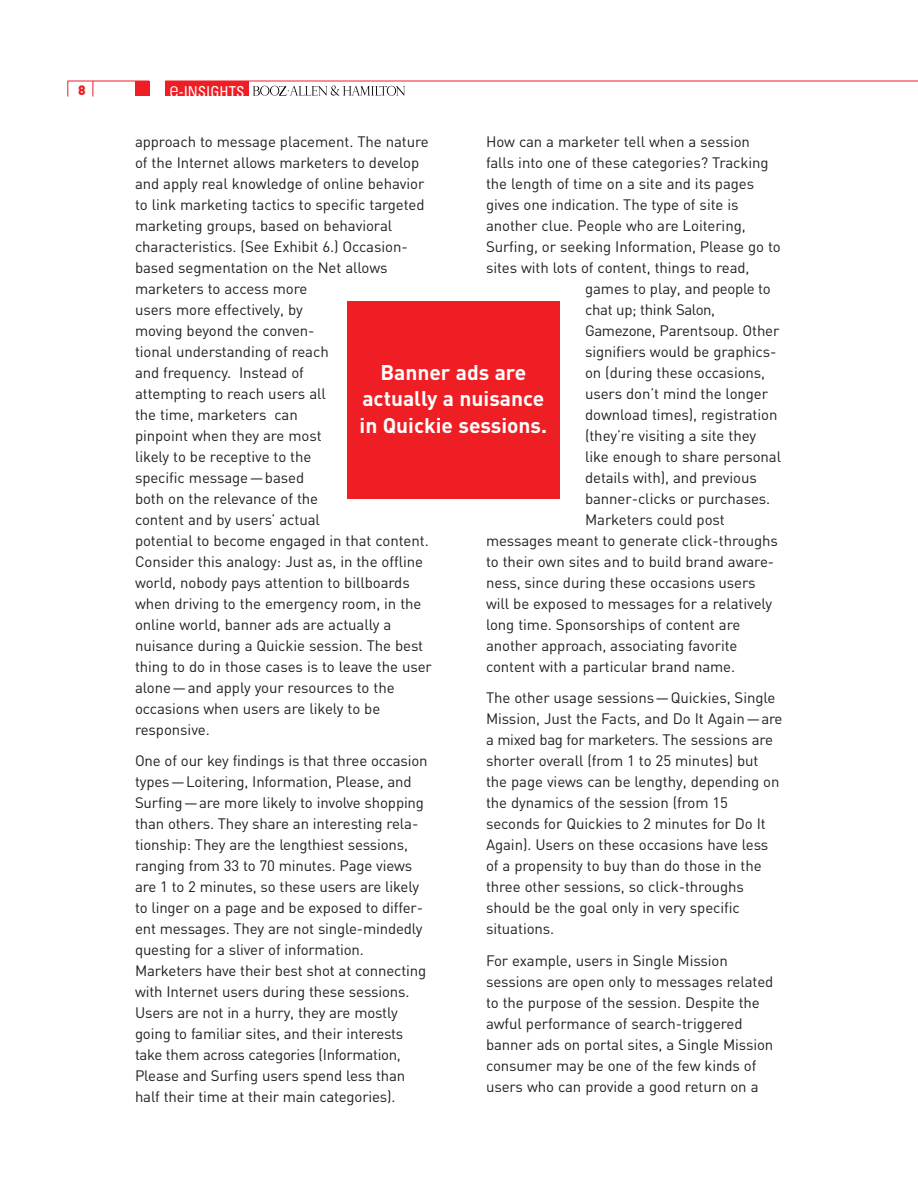
<style>
.page{position:relative;width:918px;height:1188px;background:#fff}
.page>*{position:absolute;margin:0;border:0;box-sizing:border-box;transform-origin:0 0}
.t1{font:700 21px/26.2px "DIN";color:#fff;text-align:center}
.t2{font:15px/21px "DIN";letter-spacing:-.005em;color:#231f20}
.t3{font:condensed 15px "Univers";color:#fff}
.t4{font:900 13.5px "DIN";color:#ee1e24}
.s1{font-weight:300;font-size:21px}
</style>
<div class="page">
<svg style="left:253px;top:85px;width:152px;height:11px"></svg>
<div style="left:135px;top:81px;width:14px;height:14px;background:#ee1e24"></div>
<div style="left:165px;top:81px;width:83px;height:14px;background:#ee1e24"></div>
<svg style="left:67px;top:81px;width:1px;height:16px"></svg>
<svg style="left:93px;top:82px;width:1px;height:15px"></svg>
<hr style="left:68px;top:81px;width:81px;height:1px;background:#ee1e24">
<hr style="left:165px;top:81px;width:753px;height:1px;background:#ee1e24">
<div style="left:347px;top:302px;width:212px;height:197px;background:#ee1e24"></div>
<p class="t4" style="left:78px;top:86px;width:9px">8</p>
<p class="t3" style="left:169px;top:86px;width:77px"><span class="s1">e</span>-INSIGHTS</p>
<p class="t2" style="left:486px;top:133px;width:266px">How can a marketer tell when a session</p>
<p class="t2" style="left:486px;top:154px;width:284px">falls into one of these categories? Tracking</p>
<p class="t2" style="left:486px;top:175px;width:270px">the length of time on a site and its pages</p>
<p class="t2" style="left:486px;top:196px;width:254px">gives one indication. The type of site is</p>
<p class="t2" style="left:486px;top:217px;width:261px">another clue. People who are Loitering,</p>
<p class="t2" style="left:486px;top:238px;width:296px">Surfing, or seeking Information, Please go to</p>
<p class="t2" style="left:486px;top:259px;width:265px">sites with lots of content, things to read,</p>
<p class="t2" style="left:585px;top:280px;width:187px">games to play, and people to</p>
<p class="t2" style="left:585px;top:301px;width:132px">chat up; think Salon,</p>
<p class="t2" style="left:585px;top:322px;width:196px">Gamezone, Parentsoup. Other</p>
<p class="t2" style="left:585px;top:343px;width:193px">signifiers would be graphics-</p>
<p class="t2" style="left:585px;top:364px;width:182px">on (during these occasions,</p>
<p class="t2" style="left:585px;top:385px;width:185px">users don’t mind the longer</p>
<p class="t2" style="left:585px;top:406px;width:194px">download times), registration</p>
<p class="t2" style="left:585px;top:427px;width:173px">(they’re visiting a site they</p>
<p class="t2" style="left:585px;top:448px;width:198px">like enough to share personal</p>
<p class="t2" style="left:585px;top:469px;width:173px">details with), and previous</p>
<p class="t2" style="left:585px;top:490px;width:187px">banner-clicks or purchases.</p>
<p class="t2" style="left:585px;top:511px;width:141px">Marketers could post</p>
<p class="t2" style="left:486px;top:532px;width:293px">messages meant to generate click-throughs</p>
<p class="t2" style="left:486px;top:553px;width:290px">to their own sites and to build brand aware-</p>
<p class="t2" style="left:486px;top:574px;width:271px">ness, since during these occasions users</p>
<p class="t2" style="left:486px;top:595px;width:288px">will be exposed to messages for a relatively</p>
<p class="t2" style="left:486px;top:616px;width:256px">long time. Sponsorships of content are</p>
<p class="t2" style="left:486px;top:637px;width:253px">another approach, associating favorite</p>
<p class="t2" style="left:486px;top:658px;width:251px">content with a particular brand name.</p>
<p class="t2" style="left:486px;top:689px;width:298px">The other usage sessions—Quickies, Single Mission, Just the Facts, and Do It Again—are a mixed bag for marketers. The sessions are shorter overall (from 1 to 25 minutes) but the page views can be lengthy, depending on the dynamics of the session (from 15 seconds for Quickies to 2 minutes for Do It Again). Users on these occasions have less of a propensity to buy than do those in the three other sessions, so click-throughs should be the goal only in very specific situations.</p>
<p class="t2" style="left:486px;top:952px;width:289px">For example, users in Single Mission sessions are open only to messages related to the purpose of the session. Despite the awful performance of search-triggered banner ads on portal sites, a Single Mission consumer may be one of the few kinds of users who can provide a good return on a</p>
<p class="t2" style="left:135px;top:133px;width:298px">approach to message placement. The nature of the Internet allows marketers to develop and apply real knowledge of online behavior to link marketing tactics to specific targeted marketing groups, based on behavioral characteristics. (See Exhibit 6.) Occasion&shy;based segmentation on the Net allows marketers to access more<br>users more effectively, by<br>moving beyond the conven-<br>tional understanding of reach<br>and frequency. Instead of<br>attempting to reach users all<br>the time, marketers can<br>pinpoint when they are most<br>likely to be receptive to the<br>specific message—based<br>both on the relevance of the<br>content and by users’ actual<br>potential to become engaged in that content.<br>Consider this analogy: Just as, in the offline world, nobody pays attention to billboards when driving to the emergency room, in the online world, banner ads are actually a nuisance during a Quickie session. The best thing to do in those cases is to leave the user alone—and apply your resources to the occasions when users are likely to be responsive.</p>
<p class="t2" style="left:135px;top:752px;width:294px">One of our key findings is that three occasion types—Loitering, Information, Please, and Surfing—are more likely to involve shopping than others. They share an interesting rela&shy;tionship: They are the lengthiest sessions, ranging from 33 to 70 minutes. Page views are 1 to 2 minutes, so these users are likely to linger on a page and be exposed to differ&shy;ent messages. They are not single-mindedly questing for a sliver of information.<br>Marketers have their best shot at connecting with Internet users during these sessions.<br>Users are not in a hurry, they are mostly going to familiar sites, and their interests take them across categories (Information, Please and Surfing users spend less than half their time at their main categories).</p>
<h1 class="t1" style="left:360px;top:361px;width:189px">Banner ads are actually a nuisance in Quickie sessions.</h1>
</div>
